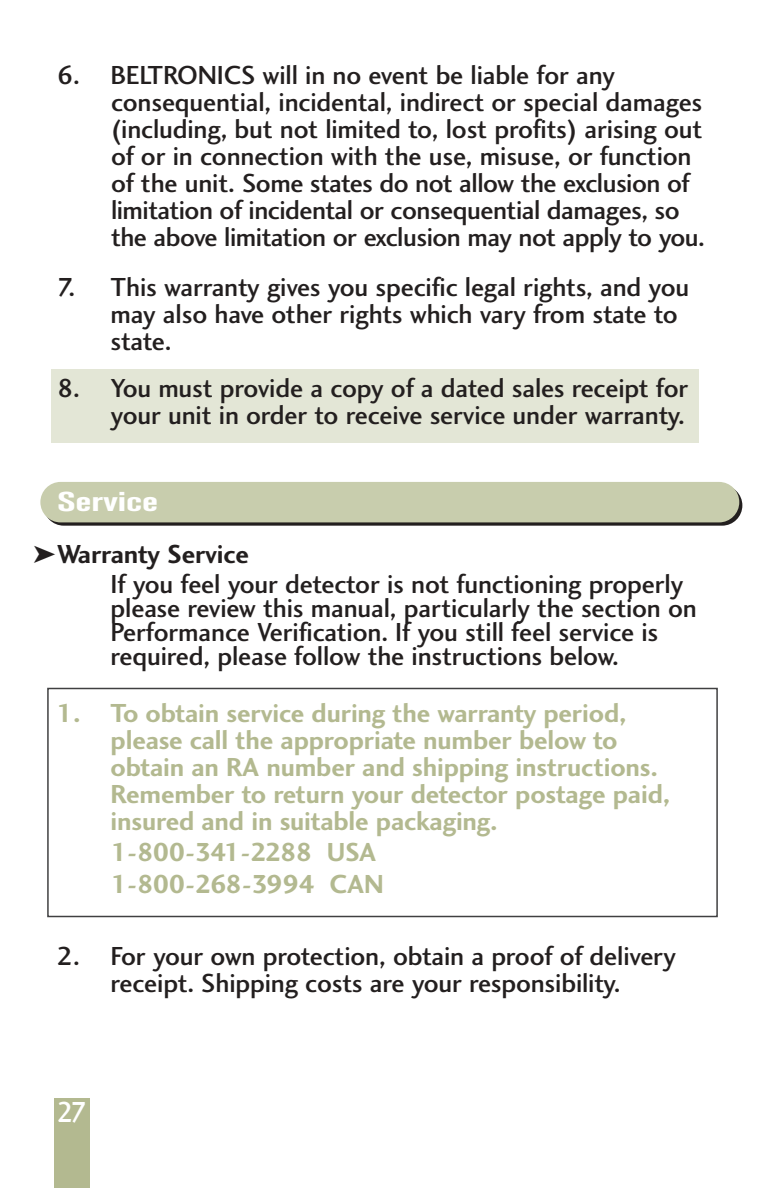
<style>
.page{position:relative;width:783px;height:1188px;background:#fff}
.page>*{position:absolute;margin:0;border:0;box-sizing:border-box;transform-origin:0 0}
.t1{font:30px "Charlotte Sans Medium Plain";color:#fff;scale:.9 1}
.t2{font:27px/27px "Charlotte Sans Medium Plain";letter-spacing:-.005em;color:#231f1f}
.t3{font:27px/27px "Charlotte Sans Bold Plain";letter-spacing:-.005em;color:#b3b990}
.t4{font:27px/31.2px "Charlotte Sans Bold Plain";letter-spacing:-.025em;color:#b3b990}
.t5{font:27px "Charlotte Sans Bold Plain";letter-spacing:-.005em;color:#231f1f}
.t6{font:700 condensed 27px "Akzidenz Grotesk BE";color:#fff;scale:1.5 1}
</style>
<div class="page">
<div style="left:51px;top:370px;width:648px;height:73px;background:#e3e6d6"></div>
<div style="left:44px;top:485px;width:698px;height:41px;background:linear-gradient(to right,#231f1f,#242120);border-radius:20px"></div>
<div style="left:40px;top:482px;width:699px;height:40px;background:#c8cdad;border-radius:20px"></div>
<div style="left:54px;top:1098px;width:36px;height:90px;background:#b3b990"></div>
<div style="left:47px;top:688px;width:671px;height:229px;border:2px solid #404041"></div>
<p class="t2" style="left:111px;top:64px;width:595px;text-indent:-54px">6. BELTRONICS will in no event be liable for any consequential, incidental, indirect or special damages (including, but not limited to, lost profits) arising out of or in connection with the use, misuse, or function of the unit. Some states do not allow the exclusion of limitation of incidental or consequential damages, so the above limitation or exclusion may not apply to you.</p>
<p class="t2" style="left:111px;top:276px;width:580px;text-indent:-54px">7. This warranty gives you specific legal rights, and you may also have other rights which vary from state to state.</p>
<p class="t2" style="left:57px;top:377px;width:633px;text-align:right">8. You must provide a copy of a dated sales receipt for your unit in order to receive service under warranty.</p>
<p class="t6" style="left:57px;top:492px;width:69px">Service</p>
<p class="t5" style="left:57px;top:544px;width:194px">Warranty Service</p>
<p class="t2" style="left:111px;top:575px;width:588px;line-height:24px">If you feel your detector is not functioning properly please review this manual, particularly the section on Performance Verification. If you still feel service is required, please follow the instructions below.</p>
<p class="t3" style="left:111px;top:702px;width:561px;text-indent:-54px">1. To obtain service during the warranty period, please call the appropriate number below to obtain an RA number and shipping instructions.<br>Remember to return your detector postage paid, insured and in suitable packaging.</p>
<p class="t4" style="left:111px;top:839px;width:274px">1-800-341-2288 USA<br>1-800-268-3994 CAN</p>
<p class="t2" style="left:57px;top:946px;width:620px;text-align:center">2. For your own protection, obtain a proof of delivery receipt. Shipping costs are your responsibility.</p>
<p class="t1" style="left:57px;top:1101px;width:34px">27</p>
</div>
